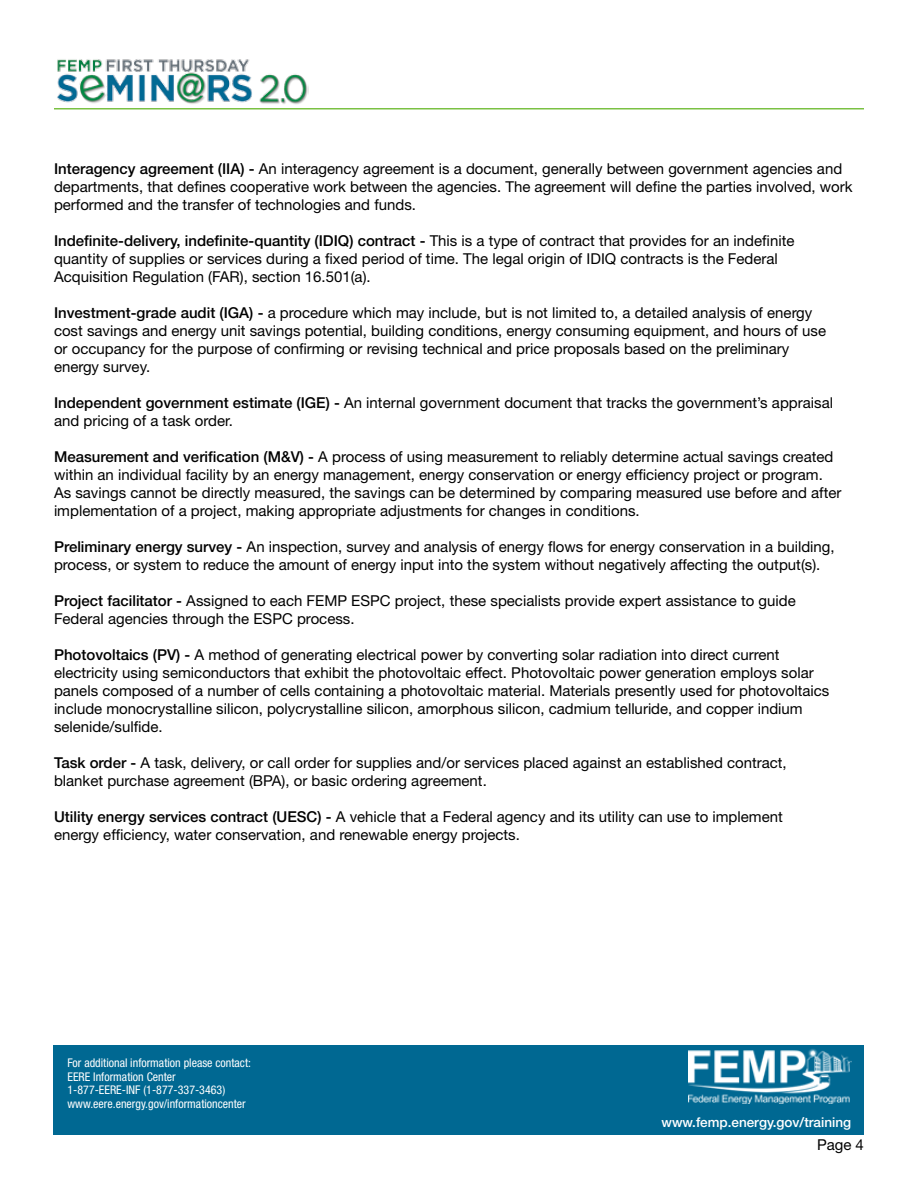
<style>
.page{position:relative;width:918px;height:1188px;background:#fff}
.page>*{position:absolute;margin:0;border:0;box-sizing:border-box;transform-origin:0 0}
.t1{font:15px/18px "Helvetica Neue";color:#000}
.t2{font:500 13.5px "Helvetica Neue";color:#fff}
.t3{font:condensed 12px/13.5px "Helvetica Neue";color:#fff}
.s1{font-weight:500}
</style>
<div class="page">
<div style="left:54px;top:1045px;width:810px;height:90px;background:#006892"></div>
<img style="left:689px;top:1049px;width:162px;height:55px">
<img style="left:57px;top:59px;width:251px;height:45px">
<hr style="left:54px;top:108px;width:810px;height:2px;background:#7ac143">
<p class="t1" style="left:54px;top:159px;width:800px"><span class="s1">Interagency agreement (IIA) -</span> An interagency agreement is a document, generally between government agencies and departments, that defines cooperative work between the agencies. The agreement will define the parties involved, work performed and the transfer of technologies and funds.</p>
<p class="t1" style="left:54px;top:231px;width:742px"><span class="s1">Indefinite-delivery, indefinite-quantity (IDIQ) contract -</span> This is a type of contract that provides for an indefinite quantity of supplies or services during a fixed period of time. The legal origin of IDIQ contracts is the Federal<br>Acquisition Regulation (FAR), section 16.501(a).</p>
<p class="t1" style="left:54px;top:303px;width:774px"><span class="s1">Investment-grade audit (IGA) -</span> a procedure which may include, but is not limited to, a detailed analysis of energy cost savings and energy unit savings potential, building conditions, energy consuming equipment, and hours of use or occupancy for the purpose of confirming or revising technical and price proposals based on the preliminary energy survey.</p>
<p class="t1" style="left:54px;top:393px;width:781px"><span class="s1">Independent government estimate (IGE) -</span> An internal government document that tracks the government’s appraisal and pricing of a task order.</p>
<p class="t1" style="left:54px;top:447px;width:789px"><span class="s1">Measurement and verification (M&amp;V) -</span> A process of using measurement to reliably determine actual savings created within an individual facility by an energy management, energy conservation or energy efficiency project or program.<br>As savings cannot be directly measured, the savings can be determined by comparing measured use before and after implementation of a project, making appropriate adjustments for changes in conditions.</p>
<p class="t1" style="left:54px;top:537px;width:782px"><span class="s1">Preliminary energy survey -</span> An inspection, survey and analysis of energy flows for energy conservation in a building, process, or system to reduce the amount of energy input into the system without negatively affecting the output(s).</p>
<p class="t1" style="left:54px;top:591px;width:743px"><span class="s1">Project facilitator -</span> Assigned to each FEMP ESPC project, these specialists provide expert assistance to guide<br>Federal agencies through the ESPC process.</p>
<p class="t1" style="left:54px;top:645px;width:777px"><span class="s1">Photovoltaics (PV) -</span> A method of generating electrical power by converting solar radiation into direct current electricity using semiconductors that exhibit the photovoltaic effect. Photovoltaic power generation employs solar panels composed of a number of cells containing a photovoltaic material. Materials presently used for photovoltaics include monocrystalline silicon, polycrystalline silicon, amorphous silicon, cadmium telluride, and copper indium selenide/sulfide.</p>
<p class="t1" style="left:54px;top:753px;width:734px"><span class="s1">Task order -</span> A task, delivery, or call order for supplies and/or services placed against an established contract, blanket purchase agreement (BPA), or basic ordering agreement.</p>
<p class="t1" style="left:54px;top:807px;width:730px"><span class="s1">Utility energy services contract (UESC) -</span> A vehicle that a Federal agency and its utility can use to implement energy efficiency, water conservation, and renewable energy projects.</p>
<p class="t3" style="left:67px;top:1056px;width:185px">For additional information please contact:<br>EERE Information Center 1-877-EERE-INF (1-877-337-3463) www.eere.energy.gov/informationcenter</p>
<p class="t2" style="left:662px;top:1114px;width:191px">www.femp.energy.gov/training</p>
<p class="t1" style="left:817px;top:1136px;width:48px">Page 4</p>
</div>
